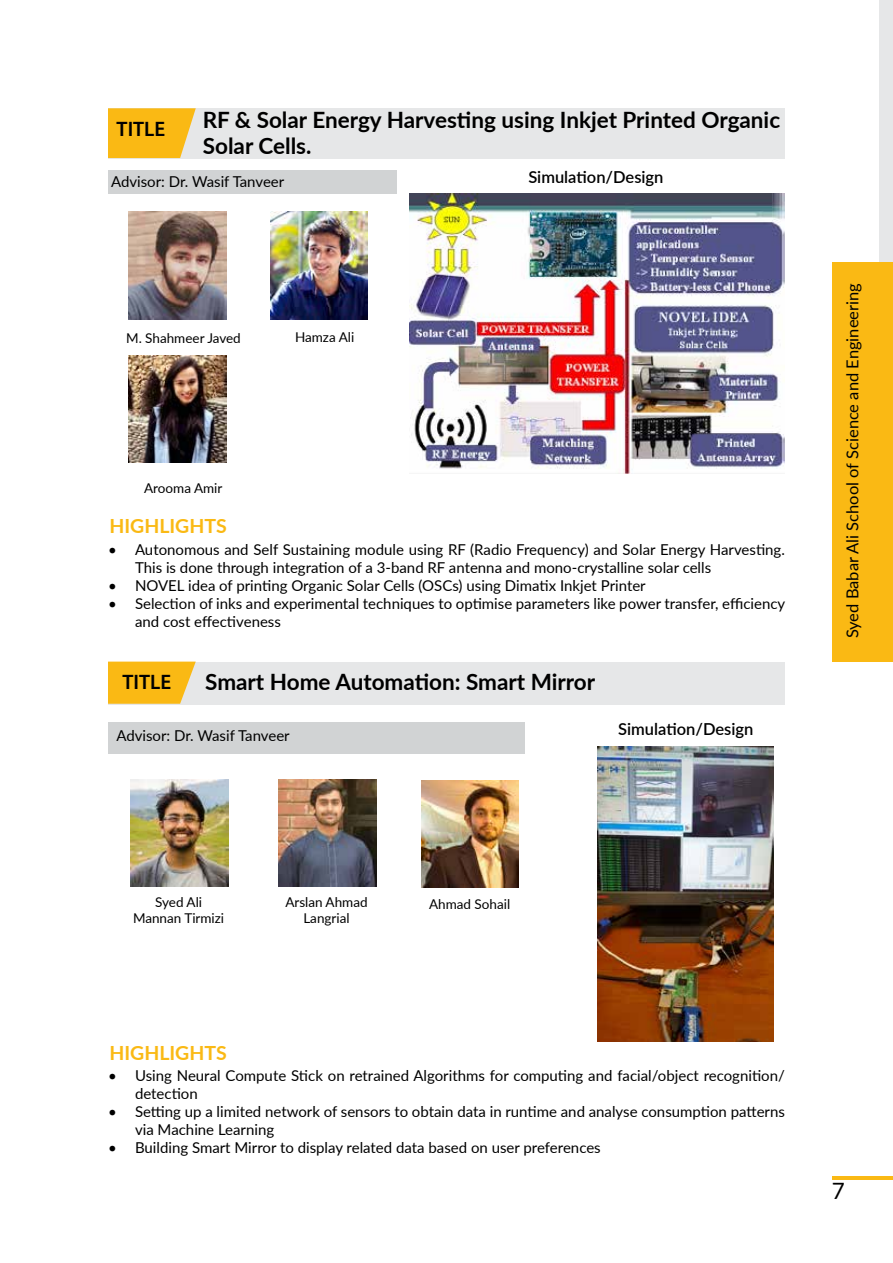
<style>
.page{position:relative;width:893px;height:1263px;background:#fff}
.page>*{position:absolute;margin:0;border:0;box-sizing:border-box;transform-origin:0 0}
.t1{font:700 22.5px/25.2px "Lato";color:#000}
.t2{font:22.5px "Lato";color:#000}
.t3{font:600 21px "Myriad Pro";color:#000}
.t4{font:700 19.5px "Lato";color:#fab914}
.t5{font:16.5px "Lato";color:#000101}
.t6{font:600 16.5px "Lato";color:#000}
.t7{font:15px/18px "Lato";color:#000}
.t8{font:13.5px/16.2px "Lato";color:#000;text-align:center}
</style>
<div class="page">
<div style="left:879px;top:0;width:14px;height:301px;background:#e6e7e8"></div>
<hr style="left:832px;top:1176px;width:61px;height:3px;background:#fab914">
<div style="left:832px;top:262px;width:61px;height:400px;background:#fab914"></div>
<div style="left:108px;top:108px;width:677px;height:50px;background:#e6e7e8"></div>
<div style="left:108px;top:662px;width:677px;height:42px;background:#e6e7e8"></div>
<div style="left:109px;top:170px;width:288px;height:24px;background:#d1d3d4"></div>
<div style="left:108px;top:722px;width:417px;height:31px;background:#d1d3d4"></div>
<img style="left:597px;top:747px;width:177px;height:294px">
<img style="left:409px;top:193px;width:376px;height:281px">
<img style="left:129px;top:212px;width:97px;height:107px">
<img style="left:129px;top:356px;width:97px;height:107px">
<img style="left:131px;top:779px;width:97px;height:108px">
<img style="left:421px;top:780px;width:98px;height:107px">
<img style="left:270px;top:212px;width:98px;height:107px">
<img style="left:279px;top:779px;width:97px;height:108px">
<svg style="left:108px;top:108px;width:88px;height:50px;background:#f8bd28"></svg>
<svg style="left:108px;top:662px;width:88px;height:42px;background:#f8bd28"></svg>
<h2 class="t3" style="left:117px;top:115px;width:50px">TITLE</h2>
<h1 class="t1" style="left:203px;top:107px;width:579px">RF &amp; Solar Energy Harvesting using Inkjet Printed Organic<br>Solar Cells.</h1>
<p class="t7" style="left:111px;top:172px;width:175px">Advisor: Dr. Wasif Tanveer</p>
<p class="t8" style="left:126px;top:329px;width:116px">M. Shahmeer Javed</p>
<p class="t8" style="left:144px;top:480px;width:80px">Arooma Amir</p>
<h3 class="t4" style="left:109px;top:511px;width:119px">HIGHLIGHTS</h3>
<p class="t8" style="left:295px;top:329px;width:61px">Hamza Ali</p>
<p class="t6" style="left:528px;top:165px;width:137px">Simulation/Design</p>
<p class="t7" style="left:135px;top:540px;width:651px;text-indent:-27px">• Autonomous and Self Sustaining module using RF (Radio Frequency) and Solar Energy Harvesting.<br>This is done through integration of a 3-band RF antenna and mono-crystalline solar cells</p>
<p class="t7" style="left:108px;top:576px;width:539px">• NOVEL idea of printing Organic Solar Cells (OSCs) using Dimatix Inkjet Printer</p>
<p class="t7" style="left:135px;top:594px;width:652px;text-indent:-27px">• Selection of inks and experimental techniques to optimise parameters like power transfer, efficiency and cost effectiveness</p>
<h2 class="t3" style="left:123px;top:668px;width:50px">TITLE</h2>
<h1 class="t1" style="left:205px;top:668px;width:392px">Smart Home Automation: Smart Mirror</h1>
<p class="t7" style="left:116px;top:726px;width:175px">Advisor: Dr. Wasif Tanveer</p>
<p class="t6" style="left:618px;top:717px;width:137px">Simulation/Design</p>
<p class="t5" style="left:841px;top:638px;width:357px;rotate:-90deg">Syed Babar Ali School of Science and Engineering</p>
<p class="t8" style="left:133px;top:893px;width:93px">Syed Ali<br>Mannan Tirmizi</p>
<h3 class="t4" style="left:109px;top:1038px;width:119px">HIGHLIGHTS</h3>
<p class="t8" style="left:285px;top:893px;width:84px">Arslan Ahmad<br>Langrial</p>
<p class="t8" style="left:429px;top:895px;width:83px">Ahmad Sohail</p>
<p class="t7" style="left:135px;top:1065px;width:651px;text-indent:-27px">• Using Neural Compute Stick on retrained Algorithms for computing and facial/object recognition/ detection</p>
<p class="t7" style="left:135px;top:1101px;width:651px;text-indent:-27px">• Setting up a limited network of sensors to obtain data in runtime and analyse consumption patterns via Machine Learning</p>
<p class="t7" style="left:108px;top:1137px;width:494px">• Building Smart Mirror to display related data based on user preferences</p>
<h1 class="t2" style="left:832px;top:1175px;width:15px">7</h1>
</div>
